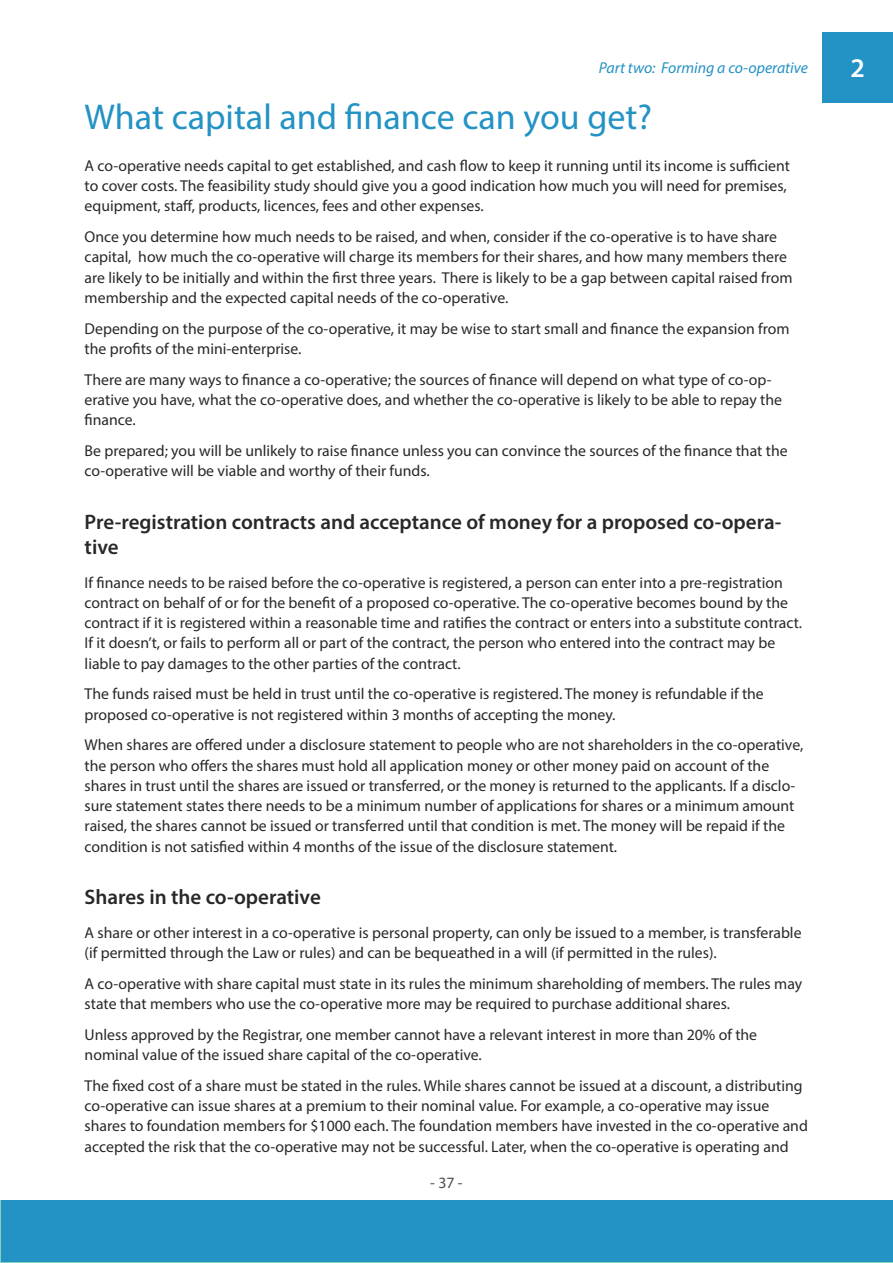
<style>
.page{position:relative;width:893px;height:1263px;background:#fff}
.page>*{position:absolute;margin:0;border:0;box-sizing:border-box;transform-origin:0 0}
.t1{font:36px "Myriad Pro";color:#2392c4}
.t2{font:600 27px "Myriad Pro";color:#fff}
.t3{font:600 21px/25.2px "Myriad Pro";color:#292829}
.t4{font:15.75px/20.2px "Myriad Pro";color:#292829}
.t5{font:italic 15.75px "Myriad Pro";color:#2392c4}
.t6{font:15.75px "Myriad Pro";color:#524b48}
</style>
<div class="page">
<div style="left:1px;top:1200px;width:891px;height:62px;background:#2392c4"></div>
<div style="left:823px;top:32px;width:70px;height:70px;background:#2392c4"></div>
<p class="t5" style="left:599px;top:58px;width:211px">Part two: Forming a co-operative</p>
<h2 class="t2" style="left:851px;top:51px;width:16px">2</h2>
<h1 class="t1" style="left:85px;top:95px;width:569px">What capital and finance can you get?</h1>
<p class="t4" style="left:85px;top:155px;width:707px">A co-operative needs capital to get established, and cash flow to keep it running until its income is sufficient to cover costs. The feasibility study should give you a good indication how much you will need for premises, equipment, staff, products, licences, fees and other expenses.</p>
<p class="t4" style="left:85px;top:226px;width:709px">Once you determine how much needs to be raised, and when, consider if the co-operative is to have share capital, how much the co-operative will charge its members for their shares, and how many members there are likely to be initially and within the first three years. There is likely to be a gap between capital raised from membership and the expected capital needs of the co-operative.</p>
<p class="t4" style="left:85px;top:318px;width:706px">Depending on the purpose of the co-operative, it may be wise to start small and finance the expansion from the profits of the mini-enterprise.</p>
<p class="t4" style="left:85px;top:369px;width:699px">There are many ways to finance a co-operative; the sources of finance will depend on what type of co-op&shy;erative you have, what the co-operative does, and whether the co-operative is likely to be able to repay the finance.</p>
<p class="t4" style="left:85px;top:440px;width:704px">Be prepared; you will be unlikely to raise finance unless you can convince the sources of the finance that the co-operative will be viable and worthy of their funds.</p>
<h3 class="t3" style="left:85px;top:508px;width:698px">Pre-registration contracts and acceptance of money for a proposed co-opera&shy;tive</h3>
<p class="t4" style="left:85px;top:572px;width:719px">If finance needs to be raised before the co-operative is registered, a person can enter into a pre-registration contract on behalf of or for the benefit of a proposed co-operative. The co-operative becomes bound by the contract if it is registered within a reasonable time and ratifies the contract or enters into a substitute contract.<br>If it doesn’t, or fails to perform all or part of the contract, the person who entered into the contract may be liable to pay damages to the other parties of the contract.</p>
<p class="t4" style="left:85px;top:684px;width:681px">The funds raised must be held in trust until the co-operative is registered. The money is refundable if the proposed co-operative is not registered within 3 months of accepting the money.</p>
<p class="t4" style="left:85px;top:735px;width:720px">When shares are offered under a disclosure statement to people who are not shareholders in the co-operative, the person who offers the shares must hold all application money or other money paid on account of the shares in trust until the shares are issued or transferred, or the money is returned to the applicants. If a disclo&shy;sure statement states there needs to be a minimum number of applications for shares or a minimum amount raised, the shares cannot be issued or transferred until that condition is met. The money will be repaid if the condition is not satisfied within 4 months of the issue of the disclosure statement.</p>
<h3 class="t3" style="left:85px;top:884px;width:238px">Shares in the co-operative</h3>
<p class="t4" style="left:85px;top:922px;width:718px">A share or other interest in a co-operative is personal property, can only be issued to a member, is transferable (if permitted through the Law or rules) and can be bequeathed in a will (if permitted in the rules).</p>
<p class="t4" style="left:85px;top:973px;width:719px">A co-operative with share capital must state in its rules the minimum shareholding of members. The rules may state that members who use the co-operative more may be required to purchase additional shares.</p>
<p class="t4" style="left:85px;top:1024px;width:674px">Unless approved by the Registrar, one member cannot have a relevant interest in more than 20% of the nominal value of the issued share capital of the co-operative.</p>
<p class="t4" style="left:85px;top:1075px;width:725px">The fixed cost of a share must be stated in the rules. While shares cannot be issued at a discount, a distributing co-operative can issue shares at a premium to their nominal value. For example, a co-operative may issue shares to foundation members for $1000 each. The foundation members have invested in the co-operative and accepted the risk that the co-operative may not be successful. Later, when the co-operative is operating and</p>
<p class="t6" style="left:430px;top:1173px;width:34px">- 37 -</p>
</div>
